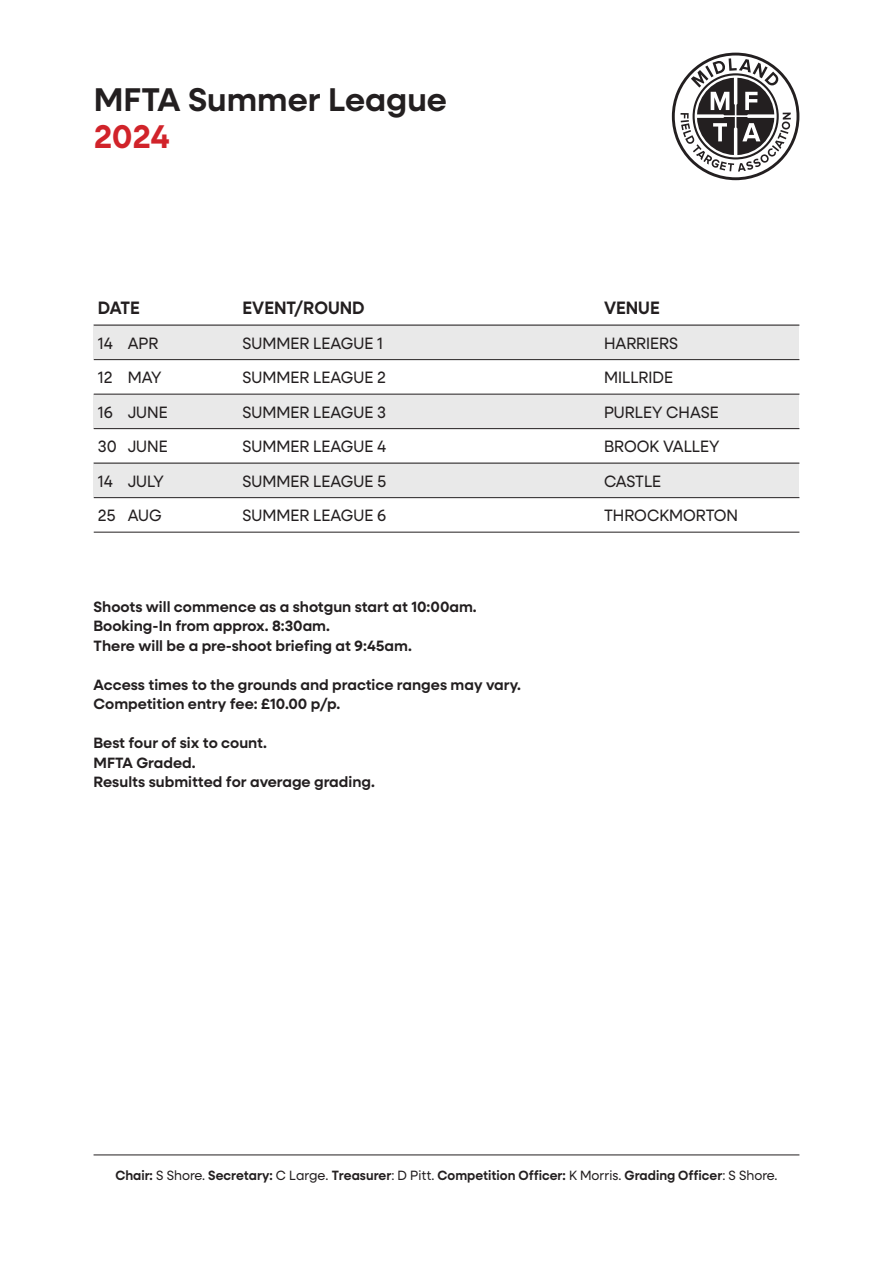
<style>
.page{position:relative;width:893px;height:1263px;background:#fff}
.page>*{position:absolute;margin:0;border:0;box-sizing:border-box;transform-origin:0 0}
.t1{font:600 33px "Neulis Sans";color:#231f20}
.t2{font:600 33px "Neulis Sans";color:#d1232a}
.t3{font:600 18px "Neulis Sans";color:#231f20;scale:.95 1}
.t4{font:16.5px "Neulis Sans";color:#231f20;scale:.95 1}
.t5{font:600 15px "Neulis Sans";color:#231f20}
.t6{font:600 13.5px "Neulis Sans";color:#231f20;scale:.95 1}
.s1{font-weight:400}
</style>
<div class="page">
<svg style="left:672px;top:53px;width:127px;height:127px"></svg>
<div style="left:94px;top:324px;width:705px;height:35px;background:#e9e9e9"></div>
<div style="left:94px;top:394px;width:705px;height:34px;background:#e9e9e9"></div>
<div style="left:94px;top:462px;width:705px;height:35px;background:#e9e9e9"></div>
<hr style="left:94px;top:325px;width:705px;height:1px;background:#231f20">
<hr style="left:94px;top:359px;width:705px;height:1px;background:#231f20">
<hr style="left:94px;top:394px;width:705px;height:1px;background:#231f20">
<hr style="left:94px;top:428px;width:705px;height:1px;background:#231f20">
<hr style="left:94px;top:463px;width:705px;height:1px;background:#231f20">
<hr style="left:94px;top:497px;width:705px;height:1px;background:#231f20">
<hr style="left:94px;top:532px;width:705px;height:1px;background:#231f20">
<hr style="left:94px;top:1155px;width:705px;height:1px;background:#231f20">
<p class="t1" style="left:94px;top:75px;width:355px">MFTA Summer League</p>
<p class="t2" style="left:94px;top:113px;width:78px">2024</p>
<p class="t3" style="left:98px;top:295px;width:46px">DATE</p>
<p class="t3" style="left:243px;top:295px;width:130px">EVENT/ROUND</p>
<p class="t3" style="left:604px;top:295px;width:60px">VENUE</p>
<p class="t4" style="left:98px;top:331px;width:65px">14 APR</p>
<p class="t4" style="left:243px;top:331px;width:149px">SUMMER LEAGUE 1</p>
<p class="t4" style="left:604px;top:331px;width:79px">HARRIERS</p>
<p class="t4" style="left:98px;top:366px;width:68px">12 MAY</p>
<p class="t4" style="left:243px;top:366px;width:153px">SUMMER LEAGUE 2</p>
<p class="t4" style="left:604px;top:366px;width:74px">MILLRIDE</p>
<p class="t4" style="left:98px;top:400px;width:75px">16 JUNE</p>
<p class="t4" style="left:243px;top:400px;width:153px">SUMMER LEAGUE 3</p>
<p class="t4" style="left:604px;top:400px;width:122px">PURLEY CHASE</p>
<p class="t4" style="left:98px;top:435px;width:75px">30 JUNE</p>
<p class="t4" style="left:243px;top:435px;width:153px">SUMMER LEAGUE 4</p>
<p class="t4" style="left:604px;top:435px;width:123px">BROOK VALLEY</p>
<p class="t4" style="left:98px;top:469px;width:71px">14 JULY</p>
<p class="t4" style="left:243px;top:469px;width:153px">SUMMER LEAGUE 5</p>
<p class="t4" style="left:604px;top:469px;width:62px">CASTLE</p>
<p class="t4" style="left:98px;top:504px;width:68px">25 AUG</p>
<p class="t4" style="left:243px;top:504px;width:153px">SUMMER LEAGUE 6</p>
<p class="t4" style="left:604px;top:504px;width:143px">THROCKMORTON</p>
<p class="t5" style="left:94px;top:596px;width:385px">Shoots will commence as a shotgun start at 10:00am.</p>
<p class="t5" style="left:94px;top:615px;width:238px">Booking-In from approx. 8:30am.</p>
<p class="t5" style="left:94px;top:635px;width:320px">There will be a pre-shoot briefing at 9:45am.</p>
<p class="t5" style="left:94px;top:674px;width:429px">Access times to the grounds and practice ranges may vary.</p>
<p class="t5" style="left:94px;top:693px;width:248px">Competition entry fee: £10.00 p/p.</p>
<p class="t5" style="left:94px;top:732px;width:175px">Best four of six to count.</p>
<p class="t5" style="left:94px;top:752px;width:104px">MFTA Graded.</p>
<p class="t5" style="left:94px;top:771px;width:283px">Results submitted for average grading.</p>
<p class="t6" style="left:115px;top:1165px;width:699px">Chair: <span class="s1">S Shore.</span> Secretary: <span class="s1">C Large.</span> Treasurer<span class="s1">: D Pitt.</span> Competition Officer: <span class="s1">K Morris.</span> Grading Officer<span class="s1">: S Shore.</span></p>
</div>
